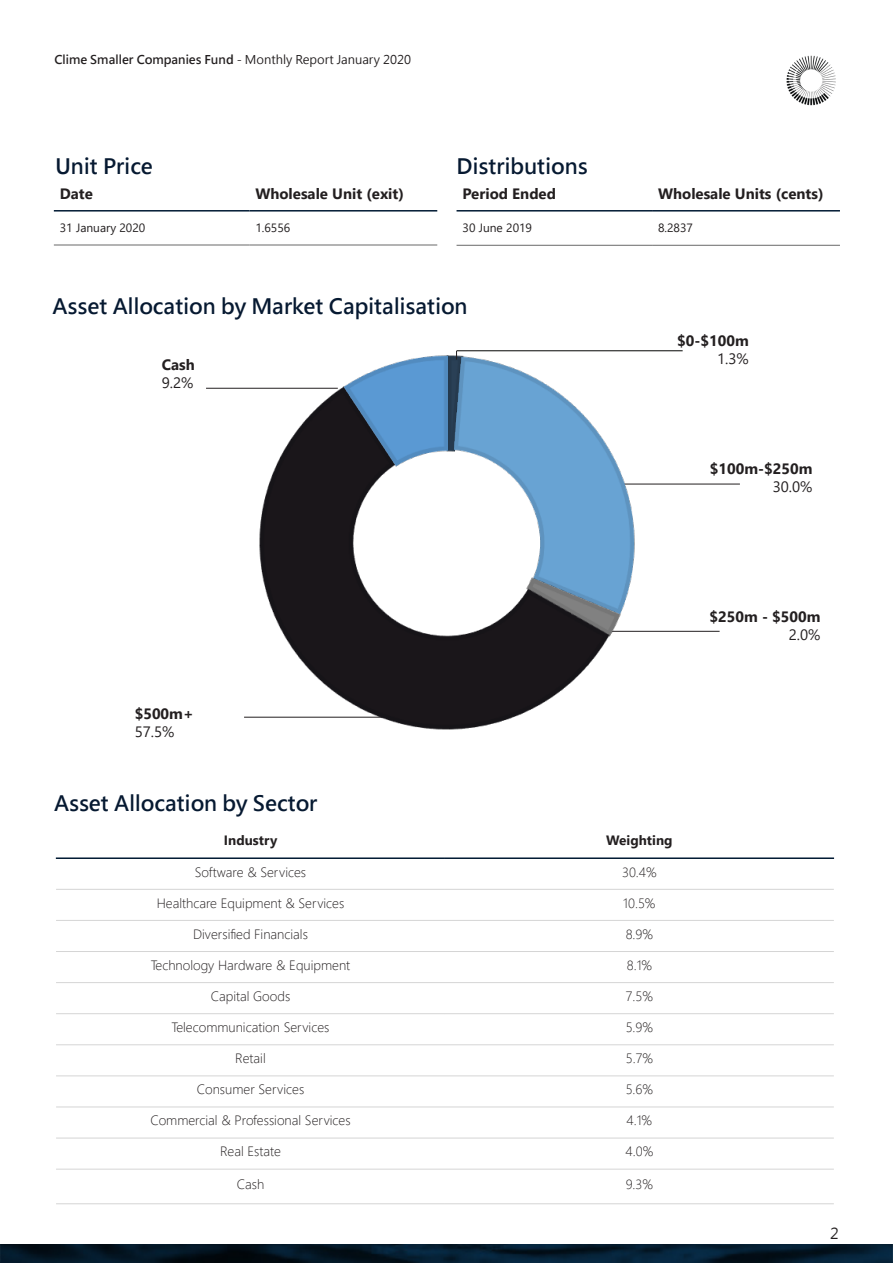
<style>
.page{position:relative;width:893px;height:1263px;background:#fff}
.page>*{position:absolute;margin:0;border:0;box-sizing:border-box;transform-origin:0 0}
.t1{font:700 21px "Microsoft Jheng Hei";color:#061931}
.t2{font:700 15px "Segoe UI";color:#231f20}
.t3{font:15px "Segoe UI";color:#231f20}
.t4{font:15px "Microsoft Jheng Hei";color:#231f20}
.t5{font:300 13.5px "Segoe UI";color:#231f20}
.t6{font:700 13.5px "Segoe UI";color:#231f20}
.t7{font:700 12px "Microsoft Jheng Hei";color:#231f20}
.t8{font:12px "Segoe UI";color:#231f20}
.s1{font-weight:400}
</style>
<div class="page">
<hr style="left:56px;top:857px;width:389px;height:2px;background:#001a33">
<hr style="left:445px;top:857px;width:389px;height:2px;background:#001a33">
<hr style="left:56px;top:889px;width:389px;height:1px;background:#d5d5d5">
<hr style="left:445px;top:889px;width:389px;height:1px;background:#d5d5d5">
<hr style="left:56px;top:920px;width:389px;height:1px;background:#d5d5d5">
<hr style="left:445px;top:920px;width:389px;height:1px;background:#d5d5d5">
<hr style="left:56px;top:951px;width:389px;height:1px;background:#d5d5d5">
<hr style="left:445px;top:951px;width:389px;height:1px;background:#d5d5d5">
<hr style="left:56px;top:982px;width:389px;height:1px;background:#d5d5d5">
<hr style="left:445px;top:982px;width:389px;height:1px;background:#d5d5d5">
<hr style="left:56px;top:1013px;width:389px;height:1px;background:#d5d5d5">
<hr style="left:445px;top:1013px;width:389px;height:1px;background:#d5d5d5">
<hr style="left:56px;top:1044px;width:389px;height:1px;background:#d5d5d5">
<hr style="left:445px;top:1044px;width:389px;height:1px;background:#d5d5d5">
<hr style="left:56px;top:1075px;width:389px;height:1px;background:#d5d5d5">
<hr style="left:445px;top:1075px;width:389px;height:1px;background:#d5d5d5">
<hr style="left:56px;top:1106px;width:389px;height:1px;background:#d5d5d5">
<hr style="left:445px;top:1106px;width:389px;height:1px;background:#d5d5d5">
<hr style="left:56px;top:1138px;width:389px;height:1px;background:#d5d5d5">
<hr style="left:445px;top:1138px;width:389px;height:1px;background:#d5d5d5">
<hr style="left:56px;top:1169px;width:389px;height:1px;background:#d5d5d5">
<hr style="left:445px;top:1169px;width:389px;height:1px;background:#d5d5d5">
<hr style="left:56px;top:1203px;width:389px;height:1px;background:#d5d5d5">
<hr style="left:445px;top:1203px;width:389px;height:1px;background:#d5d5d5">
<hr style="left:456px;top:210px;width:196px;height:2px;background:#001a33">
<hr style="left:652px;top:210px;width:188px;height:2px;background:#001a33">
<hr style="left:456px;top:245px;width:196px;height:1px;background:#696969">
<hr style="left:652px;top:245px;width:188px;height:1px;background:#696969">
<img style="left:0;top:1245px;width:893px;height:18px">
<hr style="left:54px;top:210px;width:195px;height:2px;background:#001a33">
<hr style="left:249px;top:210px;width:188px;height:2px;background:#001a33">
<hr style="left:54px;top:245px;width:195px;height:1px;background:#696969">
<hr style="left:249px;top:245px;width:188px;height:1px;background:#696969">
<hr style="left:456px;top:350px;width:227px;height:1px;background:#040503">
<hr style="left:611px;top:631px;width:109px;height:1px;background:#231f20">
<hr style="left:624px;top:484px;width:116px;height:1px;background:#231f20">
<hr style="left:244px;top:717px;width:175px;height:1px;background:#231f20">
<hr style="left:206px;top:388px;width:132px;height:1px;background:#231f20">
<img style="left:786px;top:55px;width:50px;height:50px">
<img style="left:449px;top:355px;width:3px;height:30px">
<img style="left:452px;top:355px;width:183px;height:258px">
<img style="left:610px;top:577px;width:11px;height:59px">
<img style="left:258px;top:385px;width:352px;height:345px">
<img style="left:343px;top:355px;width:106px;height:112px">
<p class="t7" style="left:54px;top:52px;width:358px">Clime Smaller Companies Fund <span class="s1">- Monthly Report January 2020</span></p>
<h1 class="t1" style="left:55px;top:153px;width:99px">Unit Price</h1>
<p class="t2" style="left:60px;top:180px;width:35px">Date</p>
<p class="t2" style="left:255px;top:180px;width:150px">Wholesale Unit (exit)</p>
<p class="t8" style="left:60px;top:217px;width:87px">31 January 2020</p>
<p class="t8" style="left:255px;top:217px;width:36px">1.6556</p>
<h1 class="t1" style="left:456px;top:153px;width:133px">Distributions</h1>
<p class="t2" style="left:462px;top:180px;width:95px">Period Ended</p>
<p class="t2" style="left:658px;top:180px;width:167px">Wholesale Units (cents)</p>
<p class="t8" style="left:462px;top:217px;width:71px">30 June 2019</p>
<p class="t8" style="left:658px;top:217px;width:36px">8.2837</p>
<h1 class="t1" style="left:53px;top:293px;width:417px">Asset Allocation by Market Capitalisation</h1>
<p class="t2" style="left:162px;top:351px;width:35px">Cash</p>
<p class="t3" style="left:162px;top:369px;width:33px">9.2%</p>
<p class="t2" style="left:677px;top:326px;width:73px">$0-$100m</p>
<p class="t3" style="left:717px;top:344px;width:33px">1.3%</p>
<p class="t2" style="left:710px;top:455px;width:104px">$100m-$250m</p>
<p class="t3" style="left:773px;top:473px;width:41px">30.0%</p>
<p class="t2" style="left:135px;top:700px;width:60px">$500m+</p>
<p class="t3" style="left:135px;top:718px;width:41px">57.5%</p>
<h1 class="t1" style="left:54px;top:790px;width:265px">Asset Allocation by Sector</h1>
<p class="t6" style="left:224px;top:827px;width:55px">Industry</p>
<p class="t6" style="left:606px;top:827px;width:68px">Weighting</p>
<p class="t5" style="left:195px;top:859px;width:113px">Software &amp; Services</p>
<p class="t5" style="left:622px;top:859px;width:36px">30.4%</p>
<p class="t5" style="left:157px;top:890px;width:189px">Healthcare Equipment &amp; Services</p>
<p class="t5" style="left:623px;top:890px;width:34px">10.5%</p>
<p class="t5" style="left:193px;top:921px;width:116px">Diversified Financials</p>
<p class="t5" style="left:626px;top:921px;width:29px">8.9%</p>
<p class="t5" style="left:151px;top:952px;width:201px">Technology Hardware &amp; Equipment</p>
<p class="t5" style="left:627px;top:952px;width:27px">8.1%</p>
<p class="t5" style="left:211px;top:983px;width:81px">Capital Goods</p>
<p class="t5" style="left:626px;top:983px;width:29px">7.5%</p>
<p class="t5" style="left:172px;top:1014px;width:159px">Telecommunication Services</p>
<p class="t5" style="left:626px;top:1014px;width:29px">5.9%</p>
<p class="t5" style="left:235px;top:1045px;width:32px">Retail</p>
<p class="t5" style="left:626px;top:1045px;width:29px">5.7%</p>
<p class="t5" style="left:197px;top:1077px;width:109px">Consumer Services</p>
<p class="t5" style="left:626px;top:1077px;width:29px">5.6%</p>
<p class="t5" style="left:150px;top:1108px;width:202px">Commercial &amp; Professional Services</p>
<p class="t5" style="left:627px;top:1108px;width:27px">4.1%</p>
<p class="t5" style="left:220px;top:1139px;width:62px">Real Estate</p>
<p class="t5" style="left:626px;top:1139px;width:29px">4.0%</p>
<p class="t5" style="left:237px;top:1172px;width:29px">Cash</p>
<p class="t5" style="left:626px;top:1172px;width:29px">9.3%</p>
<p class="t2" style="left:710px;top:603px;width:112px">$250m - $500m</p>
<p class="t3" style="left:789px;top:621px;width:33px">2.0%</p>
<p class="t4" style="left:830px;top:1224px;width:10px">2</p>
</div>
